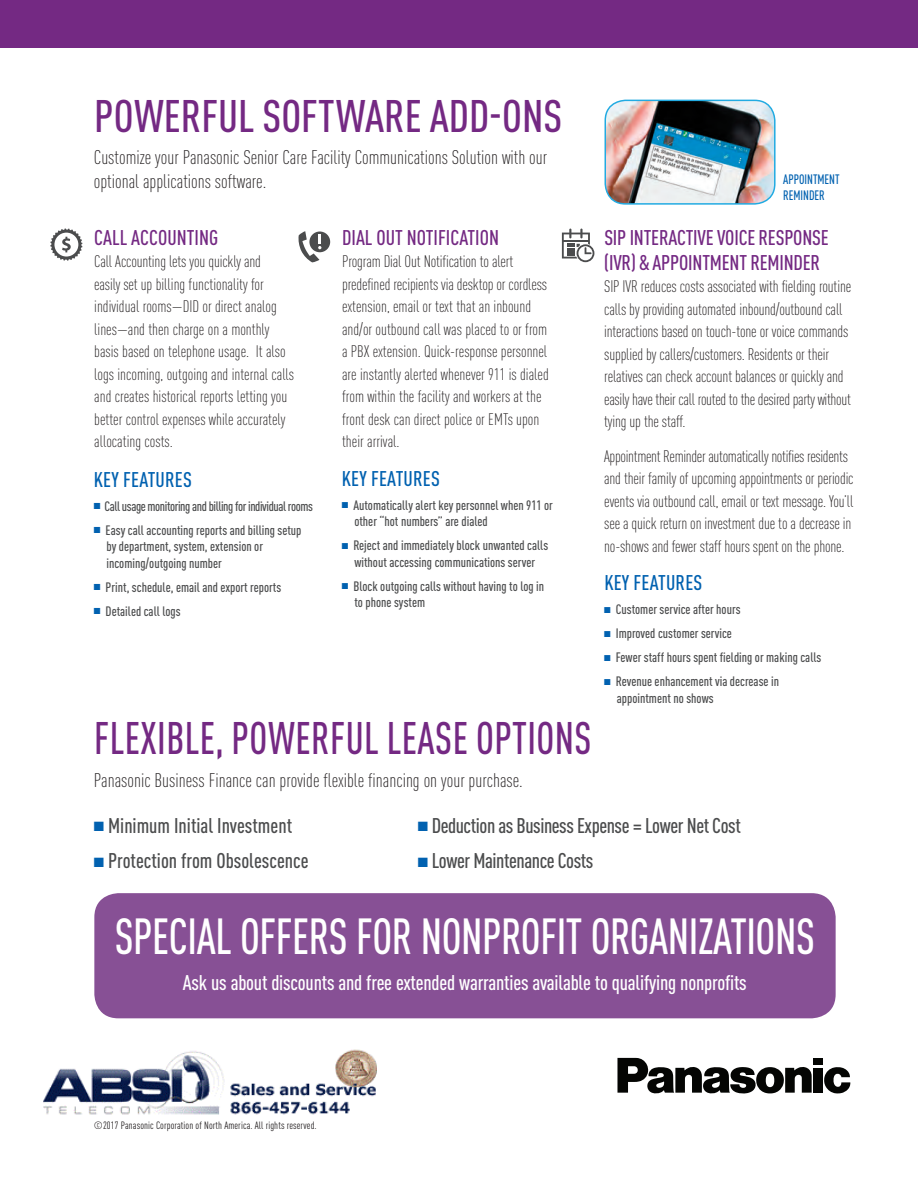
<style>
.page{position:relative;width:918px;height:1188px;background:#fff}
.page>*{position:absolute;margin:0;border:0;box-sizing:border-box;transform-origin:0 0}
.t1{font:500 condensed 49.95px "DINOT";letter-spacing:-.01em;color:#fff;scale:.9 1}
.t2{font:500 condensed 45px "DINOT";letter-spacing:.01em;color:#742983;scale:.9 1}
.t3{font:500 condensed 45px "DINOT";letter-spacing:.01em;color:#742983}
.t4{font:500 condensed 21px/25.2px "DINOT";letter-spacing:-.01em;color:#742983}
.t5{font:500 condensed 21px "DINOT";letter-spacing:-.01em;color:#fff}
.t6{font:500 condensed 21px "DINOT";letter-spacing:-.02em;color:#4b4c4d}
.t7{font:500 condensed 21px "DINOT";color:#4b4c4d}
.t8{font:500 condensed 21px "DINOT";letter-spacing:.01em;color:#0161b0}
.t9{font:300 condensed 19.5px/24px "DINOT";color:#231f20}
.t10{font:300 condensed 16.5px/22.5px "DINOT";letter-spacing:-.01em;color:#231f20}
.t11{font:500 condensed 13.5px/16.5px "DINOT";color:#4b4c4d}
.t12{font:500 condensed 13.5px "DINOT";letter-spacing:-.03em;color:#4b4c4d}
.t13{font:500 condensed 13.5px/16.2px "DINOT";color:#0161b0;scale:.91 1}
.t14{font:condensed 10.5px "DINOT";letter-spacing:.01em;color:#231f20}
.s1{color:#0161b0}
</style>
<div class="page">
<div style="left:0;top:0;width:918px;height:47px;background:#742983"></div>
<svg style="left:824px;top:1067px;width:26px;height:27px"></svg>
<div style="left:814px;top:1058px;width:9px;height:6px;background:#040503"></div>
<div style="left:814px;top:1068px;width:9px;height:25px;background:#040503"></div>
<svg style="left:617px;top:1058px;width:195px;height:36px"></svg>
<svg style="left:50px;top:229px;width:32px;height:32px"></svg>
<div style="left:309px;top:232px;width:21px;height:20px;background:#4b4c4d;border-radius:50%"></div>
<svg style="left:298px;top:231px;width:23px;height:31px"></svg>
<svg style="left:562px;top:229px;width:32px;height:33px"></svg>
<div style="left:94px;top:893px;width:742px;height:125px;background:#875095;border-radius:24px"></div>
<img style="left:605px;top:100px;width:169px;height:104px">
<div style="left:605px;top:100px;width:171px;height:105px;border:2px solid #22abe2;border-radius:20px"></div>
<img style="left:43px;top:1049px;width:334px;height:66px">
<h2 class="t3" style="left:94px;top:89px;width:470px">POWERFUL SOFTWARE ADD-ONS</h2>
<p class="t9" style="left:94px;top:145px;width:455px">Customize your Panasonic Senior Care Facility Communications Solution with our optional applications software.</p>
<p class="t4" style="left:94px;top:224px;width:125px">CALL ACCOUNTING</p>
<p class="t10" style="left:94px;top:250px;width:201px">Call Accounting lets you quickly and<br>easily set up billing functionality for individual rooms—DID or direct analog lines—and then charge on a monthly basis based on telephone usage. It also logs incoming, outgoing and internal calls and creates historical reports letting you better control expenses while accurately allocating costs.</p>
<p class="t8" style="left:94px;top:467px;width:100px">KEY FEATURES</p>
<p class="t12" style="left:94px;top:498px;width:221px"><span class="s1">■</span> Call usage monitoring and billing for individual rooms</p>
<p class="t11" style="left:106px;top:521px;width:197px;text-indent:-13px"><span class="s1">■</span> Easy call accounting reports and billing setup by department, system, extension or incoming/outgoing number</p>
<p class="t11" style="left:94px;top:578px;width:189px"><span class="s1">■</span> Print, schedule, email and export reports</p>
<p class="t11" style="left:94px;top:602px;width:88px"><span class="s1">■</span> Detailed call logs</p>
<p class="t4" style="left:342px;top:224px;width:158px">DIAL OUT NOTIFICATION</p>
<p class="t10" style="left:342px;top:250px;width:208px">Program Dial Out Notification to alert predefined recipients via desktop or cordless extension, email or text that an inbound and/or outbound call was placed to or from a PBX extension. Quick-response personnel are instantly alerted whenever 911 is dialed from within the facility and workers at the front desk can direct police or EMTs upon their arrival.</p>
<p class="t8" style="left:342px;top:466px;width:100px">KEY FEATURES</p>
<p class="t11" style="left:354px;top:497px;width:200px;text-indent:-13px"><span class="s1">■</span> Automatically alert key personnel when 911 or other “hot numbers” are dialed</p>
<p class="t11" style="left:342px;top:537px;width:208px;text-align:center"><span class="s1">■</span> Reject and immediately block unwanted calls without accessing communications server</p>
<p class="t11" style="left:354px;top:578px;width:191px;text-indent:-13px"><span class="s1">■</span> Block outgoing calls without having to log in to phone system</p>
<p class="t13" style="left:783px;top:171px;width:64px">APPOINTMENT<br>REMINDER</p>
<p class="t4" style="left:604px;top:224px;width:226px">SIP INTERACTIVE VOICE RESPONSE (IVR) &amp; APPOINTMENT REMINDER</p>
<p class="t10" style="left:604px;top:275px;width:248px">SIP IVR reduces costs associated with fielding routine calls by providing automated inbound/outbound call interactions based on touch-tone or voice commands supplied by callers/customers. Residents or their relatives can check account balances or quickly and easily have their call routed to the desired party without tying up the staff.</p>
<p class="t10" style="left:604px;top:445px;width:251px">Appointment Reminder automatically notifies residents and their family of upcoming appointments or periodic events via outbound call, email or text message. You’ll see a quick return on investment due to a decrease in no-shows and fewer staff hours spent on the phone.</p>
<p class="t8" style="left:604px;top:571px;width:100px">KEY FEATURES</p>
<p class="t11" style="left:604px;top:601px;width:138px"><span class="s1">■</span> Customer service after hours</p>
<p class="t11" style="left:604px;top:625px;width:129px"><span class="s1">■</span> Improved customer service</p>
<p class="t11" style="left:604px;top:649px;width:219px"><span class="s1">■</span> Fewer staff hours spent fielding or making calls</p>
<p class="t11" style="left:617px;top:673px;width:164px;text-indent:-13px"><span class="s1">■</span> Revenue enhancement via decrease in appointment no shows</p>
<h2 class="t2" style="left:94px;top:711px;width:554px">FLEXIBLE, POWERFUL LEASE OPTIONS</h2>
<p class="t9" style="left:94px;top:768px;width:430px">Panasonic Business Finance can provide flexible financing on your purchase.</p>
<p class="t7" style="left:94px;top:813px;width:200px"><span class="s1">■</span> Minimum Initial Investment</p>
<p class="t6" style="left:418px;top:813px;width:324px"><span class="s1">■</span> Deduction as Business Expense = Lower Net Cost</p>
<p class="t7" style="left:94px;top:848px;width:216px"><span class="s1">■</span> Protection from Obsolescence</p>
<p class="t6" style="left:418px;top:848px;width:177px"><span class="s1">■</span> Lower Maintenance Costs</p>
<h1 class="t1" style="left:115px;top:907px;width:780px">SPECIAL OFFERS FOR NONPROFIT ORGANIZATIONS</h1>
<p class="t5" style="left:183px;top:970px;width:565px">Ask us about discounts and free extended warranties available to qualifying nonprofits</p>
<p class="t14" style="left:94px;top:1119px;width:224px">©2017 Panasonic Corporation of North America. All rights reserved.</p>
</div>
